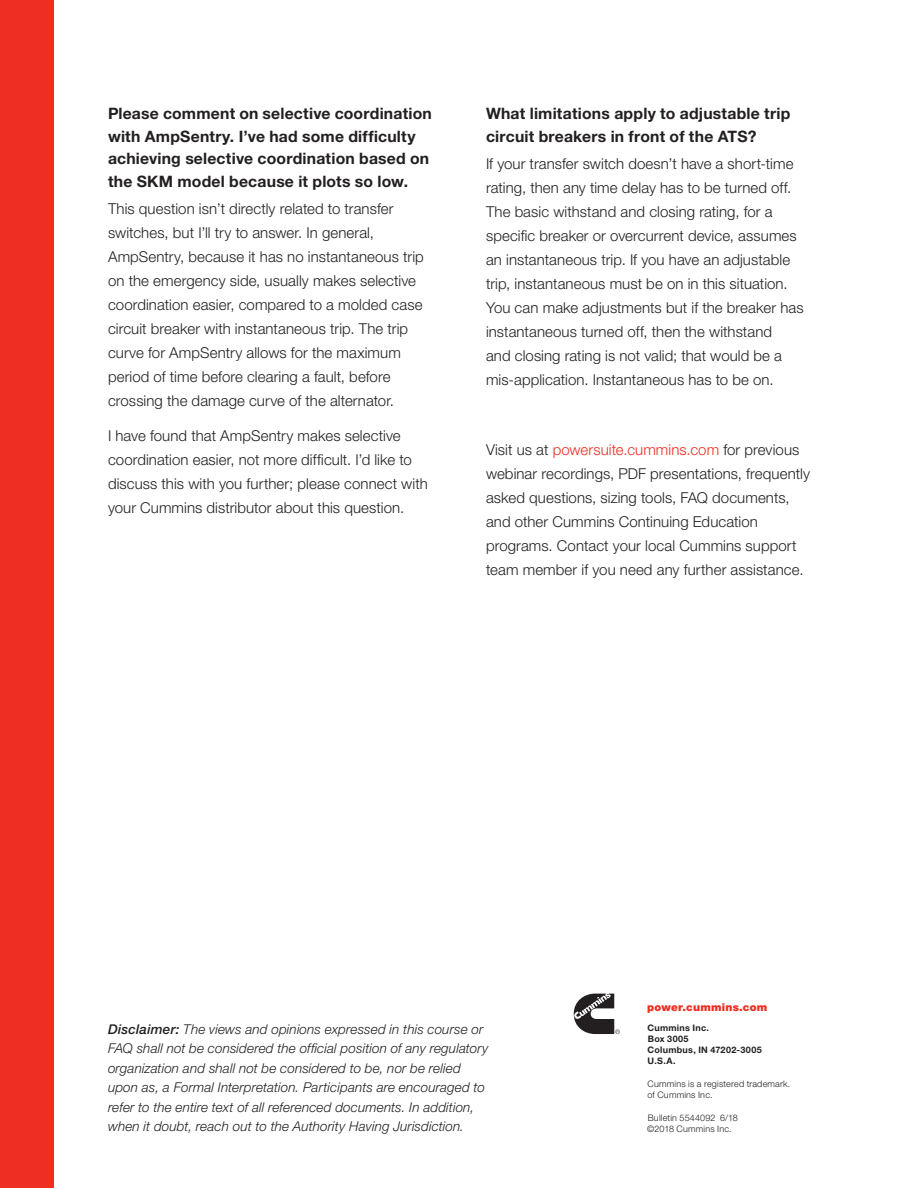
<style>
.page{position:relative;width:918px;height:1188px;background:#fff}
.page>*{position:absolute;margin:0;border:0;box-sizing:border-box;transform-origin:0 0}
.Questions_10_5{font:700 15.75px/22.5px "Helvetica Neue LT Std";letter-spacing:.01em;color:#231f20}
.Body_Copy_10_16{font:300 15px/24px "Helvetica Neue LT Std";letter-spacing:.005em;color:#231f20}
.Disclaimer{font:italic 300 13.5px/19.5px "Helvetica Neue LT Std";letter-spacing:.01em;color:#231f20}
.Copyright_Bulletin{font:900 10.8px "Helvetica Neue LT Std";letter-spacing:.02em;color:#ee2e22}
.Copyright_Bulletin-2{font:300 9px/11.2px "Helvetica Neue LT Std";letter-spacing:.02em;color:#231f20}
.Copyright_Bulletin-3{font:700 9px/11.2px "Helvetica Neue LT Std";letter-spacing:.03em;color:#231f20}
.s1{color:#ee2e22}
.s2{font-weight:500}
</style>
<div class="page">
<div style="left:0;top:0;width:54px;height:1188px;background:#ee2e22"></div>
<svg style="left:574px;top:994px;width:46px;height:40px"></svg>
<p class="Questions_10_5" style="left:108px;top:102px;width:325px">Please comment on selective coordination with AmpSentry. I’ve had some difficulty achieving selective coordination based on the SKM model because it plots so low.</p>
<p class="Body_Copy_10_16" style="left:108px;top:196px;width:317px">This question isn’t directly related to transfer switches, but I’ll try to answer. In general, AmpSentry, because it has no instantaneous trip on the emergency side, usually makes selective coordination easier, compared to a molded case circuit breaker with instantaneous trip. The trip curve for AmpSentry allows for the maximum period of time before clearing a fault, before crossing the damage curve of the alternator.</p>
<p class="Body_Copy_10_16" style="left:108px;top:423px;width:321px">I have found that AmpSentry makes selective coordination easier, not more difficult. I’d like to discuss this with you further; please connect with your Cummins distributor about this question.</p>
<p class="Questions_10_5" style="left:486px;top:102px;width:306px">What limitations apply to adjustable trip circuit breakers in front of the ATS?</p>
<p class="Body_Copy_10_16" style="left:486px;top:151px;width:319px">If your transfer switch doesn’t have a short-time rating, then any time delay has to be turned off.<br>The basic withstand and closing rating, for a specific breaker or overcurrent device, assumes an instantaneous trip. If you have an adjustable trip, instantaneous must be on in this situation.<br>You can make adjustments but if the breaker has instantaneous turned off, then the withstand<br>and closing rating is not valid; that would be a mis-application. Instantaneous has to be on.</p>
<p class="Body_Copy_10_16" style="left:486px;top:437px;width:325px">Visit us at <span class="s1">powersuite.cummins.com</span> for previous webinar recordings, PDF presentations, frequently asked questions, sizing tools, FAQ documents, and other Cummins Continuing Education programs. Contact your local Cummins support team member if you need any further assistance.</p>
<p class="Copyright_Bulletin" style="left:647px;top:1000px;width:122px">power.cummins.com</p>
<p class="Disclaimer" style="left:108px;top:1019px;width:382px"><span class="s2">Disclaimer:</span> The views and opinions expressed in this course or FAQ shall not be considered the official position of any regulatory organization and shall not be considered to be, nor be relied upon as, a Formal Interpretation. Participants are encouraged to refer to the entire text of all referenced documents. In addition, when it doubt, reach out to the Authority Having Jurisdiction.</p>
<p class="Copyright_Bulletin-3" style="left:647px;top:1022px;width:63px">Cummins Inc.<br>Box 3005</p>
<p class="Copyright_Bulletin-3" style="left:647px;top:1044px;width:116px">Columbus, IN 47202-3005<br>U.S.A.</p>
<p class="Copyright_Bulletin-2" style="left:647px;top:1078px;width:144px">Cummins is a registered trademark. of Cummins Inc.</p>
<p class="Copyright_Bulletin-2" style="left:648px;top:1112px;width:92px">Bulletin 5544092 6/18</p>
<p class="Copyright_Bulletin-2" style="left:647px;top:1123px;width:86px">©2018 Cummins Inc.</p>
</div>
